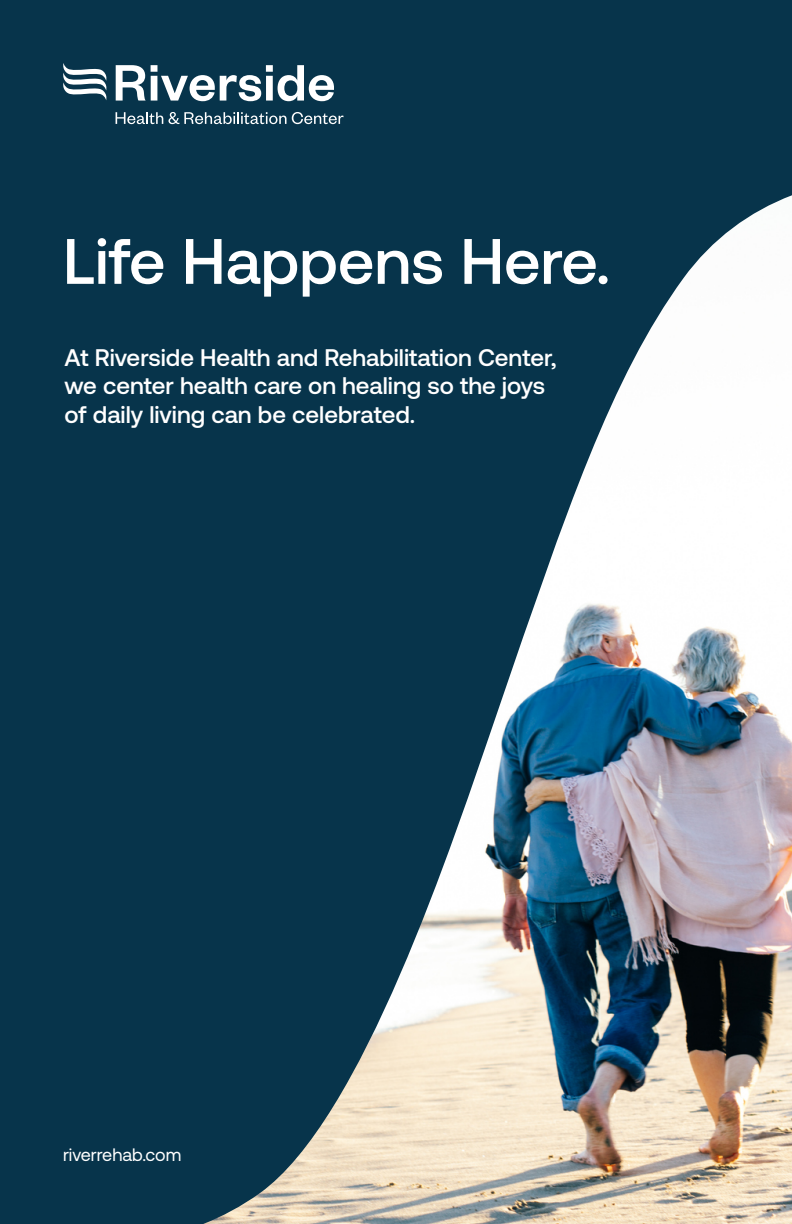
<style>
.page{position:relative;width:792px;height:1224px;background:#07344b}
.page>*{position:absolute;margin:0;border:0;box-sizing:border-box;transform-origin:0 0}
.t1{font:500 64px "Aeonik";color:#fff}
.t2{font:500 24px/28.8px "Aeonik";color:#fff}
.t3{font:18px "Aeonik";color:#fff}
</style>
<div class="page">
<img style="left:203px;top:195px;width:589px;height:1029px">
<svg style="left:116px;top:65px;width:218px;height:36px"></svg>
<svg style="left:63px;top:63px;width:44px;height:37px"></svg>
<svg style="left:116px;top:112px;width:228px;height:12px"></svg>
<h1 class="t1" style="left:63px;top:226px;width:549px">Life Happens Here.</h1>
<p class="t2" style="left:65px;top:343px;width:494px">At Riverside Health and Rehabilitation Center, we center health care on healing so the joys of daily living can be celebrated.</p>
<p class="t3" style="left:63px;top:1145px;width:120px">riverrehab.com</p>
</div>
